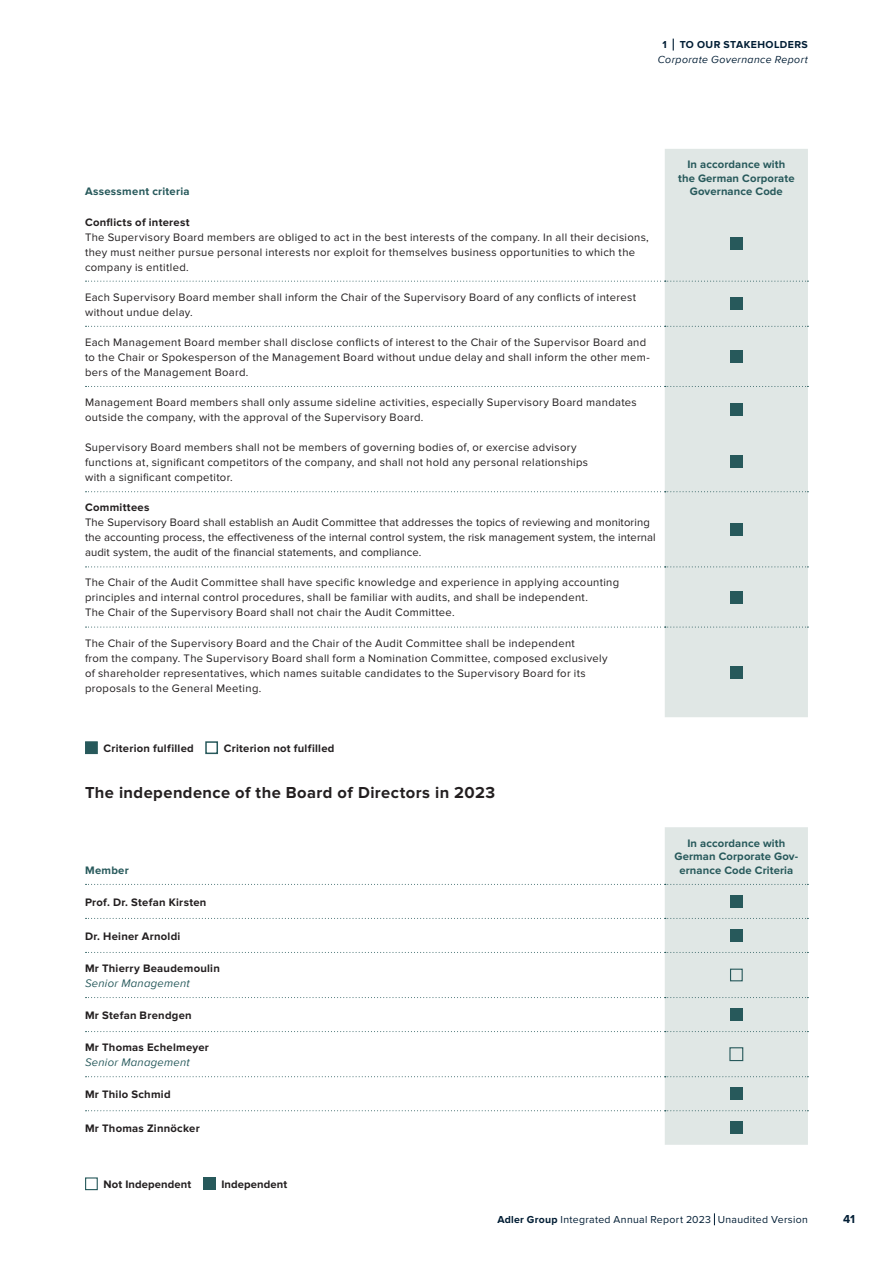
<style>
.page{position:relative;width:893px;height:1263px;background:#fff}
.page>*{position:absolute;margin:0;border:0;box-sizing:border-box;transform-origin:0 0}
.t1{font:700 16.5px "Proxima Nova";letter-spacing:.025em;color:#231f20}
.t2{font:700 12px "Proxima Nova";color:#001d34}
.t3{font:11.25px/15px "Proxima Nova";letter-spacing:.03em;color:#231f20}
.t4{font:11.25px/15px "Proxima Nova";letter-spacing:.01em;color:#231f20}
.t5{font:700 11.25px "Proxima Nova";letter-spacing:.025em;color:#231f20}
.t6{font:700 11.25px/13.5px "Proxima Nova";letter-spacing:.01em;color:#27595b;text-align:center}
.t7{font:italic 11.25px "Proxima Nova";letter-spacing:.025em;color:#27595b}
.t8{font:10.5px "Proxima Nova";letter-spacing:.03em;color:#001d34}
.t9{font:italic 10.5px "Proxima Nova A";letter-spacing:.035em;color:#001d34}
.t10{font:700 10.5px "Proxima Nova";letter-spacing:.04em;color:#001d34}
.s1{font-weight:700}
</style>
<div class="page">
<div style="left:665px;top:149px;width:143px;height:568px;background:#e0e7e5"></div>
<svg style="left:86px;top:281px;width:722px;height:1px"></svg>
<svg style="left:86px;top:326px;width:722px;height:1px"></svg>
<svg style="left:86px;top:386px;width:722px;height:1px"></svg>
<svg style="left:86px;top:491px;width:722px;height:1px"></svg>
<svg style="left:86px;top:566px;width:722px;height:1px"></svg>
<svg style="left:86px;top:627px;width:722px;height:1px"></svg>
<div style="left:730px;top:237px;width:13px;height:13px;background:#27595b"></div>
<div style="left:730px;top:297px;width:13px;height:13px;background:#27595b"></div>
<div style="left:730px;top:350px;width:13px;height:13px;background:#27595b"></div>
<div style="left:730px;top:403px;width:13px;height:12px;background:#27595b"></div>
<div style="left:730px;top:455px;width:13px;height:13px;background:#27595b"></div>
<div style="left:730px;top:523px;width:13px;height:13px;background:#27595b"></div>
<div style="left:730px;top:591px;width:13px;height:12px;background:#27595b"></div>
<div style="left:730px;top:666px;width:13px;height:12px;background:#27595b"></div>
<div style="left:85px;top:741px;width:13px;height:13px;background:#27595b;border:1px solid #27595b"></div>
<div style="left:205px;top:741px;width:13px;height:13px;border:2px solid #27595b"></div>
<div style="left:665px;top:827px;width:143px;height:318px;background:#e0e7e5"></div>
<svg style="left:86px;top:918px;width:722px;height:1px"></svg>
<svg style="left:86px;top:952px;width:722px;height:1px"></svg>
<svg style="left:86px;top:997px;width:722px;height:1px"></svg>
<svg style="left:86px;top:1031px;width:722px;height:1px"></svg>
<svg style="left:86px;top:1076px;width:722px;height:1px"></svg>
<svg style="left:86px;top:1110px;width:722px;height:1px"></svg>
<svg style="left:86px;top:884px;width:722px;height:1px"></svg>
<div style="left:730px;top:895px;width:13px;height:13px;background:#27595b"></div>
<div style="left:730px;top:929px;width:13px;height:13px;background:#27595b"></div>
<div style="left:730px;top:969px;width:13px;height:12px;border:1px solid #27595b"></div>
<div style="left:730px;top:1008px;width:13px;height:13px;background:#27595b"></div>
<div style="left:729px;top:1047px;width:14px;height:14px;border:1px solid #27595b"></div>
<div style="left:730px;top:1087px;width:13px;height:13px;background:#27595b"></div>
<div style="left:730px;top:1121px;width:13px;height:13px;background:#27595b"></div>
<div style="left:85px;top:1177px;width:13px;height:13px;border:1px solid #27595b"></div>
<div style="left:203px;top:1177px;width:13px;height:13px;background:#27595b"></div>
<svg style="left:714px;top:1213px;width:1px;height:12px"></svg>
<svg style="left:673px;top:39px;width:1px;height:12px"></svg>
<p class="t6" style="left:85px;top:185px;width:106px">Assessment criteria</p>
<p class="t10" style="left:662px;top:39px;width:147px">1 TO OUR STAKEHOLDERS</p>
<p class="t9" style="left:658px;top:52px;width:152px">Corporate Governance Report</p>
<p class="t6" style="left:678px;top:158px;width:118px">In accordance with the German Corporate<br>Governance Code</p>
<p class="t5" style="left:85px;top:215px;width:106px">Conflicts of interest</p>
<p class="t3" style="left:85px;top:229px;width:565px">The Supervisory Board members are obliged to act in the best interests of the company. In all their decisions, they must neither pursue personal interests nor exploit for themselves business opportunities to which the company is entitled.</p>
<p class="t3" style="left:85px;top:290px;width:552px">Each Supervisory Board member shall inform the Chair of the Supervisory Board of any conflicts of interest without undue delay.</p>
<p class="t3" style="left:85px;top:335px;width:566px">Each Management Board member shall disclose conflicts of interest to the Chair of the Supervisor Board and to the Chair or Spokesperson of the Management Board without undue delay and shall inform the other mem&shy;bers of the Management Board.</p>
<p class="t3" style="left:85px;top:395px;width:553px">Management Board members shall only assume sideline activities, especially Supervisory Board mandates outside the company, with the approval of the Supervisory Board.</p>
<p class="t3" style="left:85px;top:440px;width:505px">Supervisory Board members shall not be members of governing bodies of, or exercise advisory functions at, significant competitors of the company, and shall not hold any personal relationships with a significant competitor.</p>
<p class="t5" style="left:85px;top:501px;width:66px">Committees</p>
<p class="t4" style="left:85px;top:515px;width:572px">The Supervisory Board shall establish an Audit Committee that addresses the topics of reviewing and monitoring the accounting process, the effectiveness of the internal control system, the risk management system, the internal audit system, the audit of the financial statements, and compliance.</p>
<p class="t3" style="left:85px;top:575px;width:536px">The Chair of the Audit Committee shall have specific knowledge and experience in applying accounting principles and internal control procedures, shall be familiar with audits, and shall be independent.<br>The Chair of the Supervisory Board shall not chair the Audit Committee.</p>
<p class="t3" style="left:85px;top:635px;width:524px">The Chair of the Supervisory Board and the Chair of the Audit Committee shall be independent<br>from the company. The Supervisory Board shall form a Nomination Committee, composed exclusively of shareholder representatives, which names suitable candidates to the Supervisory Board for its proposals to the General Meeting.</p>
<p class="t5" style="left:104px;top:742px;width:92px">Criterion fulfilled</p>
<p class="t5" style="left:224px;top:742px;width:112px">Criterion not fulfilled</p>
<h1 class="t1" style="left:85px;top:783px;width:411px">The independence of the Board of Directors in 2023</h1>
<p class="t6" style="left:85px;top:863px;width:45px">Member</p>
<p class="t5" style="left:85px;top:896px;width:123px">Prof. Dr. Stefan Kirsten</p>
<p class="t5" style="left:85px;top:930px;width:97px">Dr. Heiner Arnoldi</p>
<p class="t5" style="left:85px;top:962px;width:136px">Mr Thierry Beaudemoulin</p>
<p class="t7" style="left:85px;top:975px;width:106px">Senior Management</p>
<p class="t5" style="left:85px;top:1009px;width:108px">Mr Stefan Brendgen</p>
<p class="t5" style="left:85px;top:1041px;width:125px">Mr Thomas Echelmeyer</p>
<p class="t7" style="left:85px;top:1054px;width:106px">Senior Management</p>
<p class="t5" style="left:85px;top:1088px;width:87px">Mr Thilo Schmid</p>
<p class="t5" style="left:85px;top:1122px;width:116px">Mr Thomas Zinnöcker</p>
<p class="t5" style="left:104px;top:1178px;width:89px">Not Independent</p>
<p class="t5" style="left:221px;top:1178px;width:67px">Independent</p>
<p class="t6" style="left:674px;top:836px;width:125px">In accordance with<br>German Corporate Gov&shy;ernance Code Criteria</p>
<p class="t8" style="left:497px;top:1213px;width:312px"><span class="s1">Adler Group</span> Integrated Annual Report 2023 Unaudited Version</p>
<p class="t2" style="left:843px;top:1212px;width:14px">41</p>
</div>
